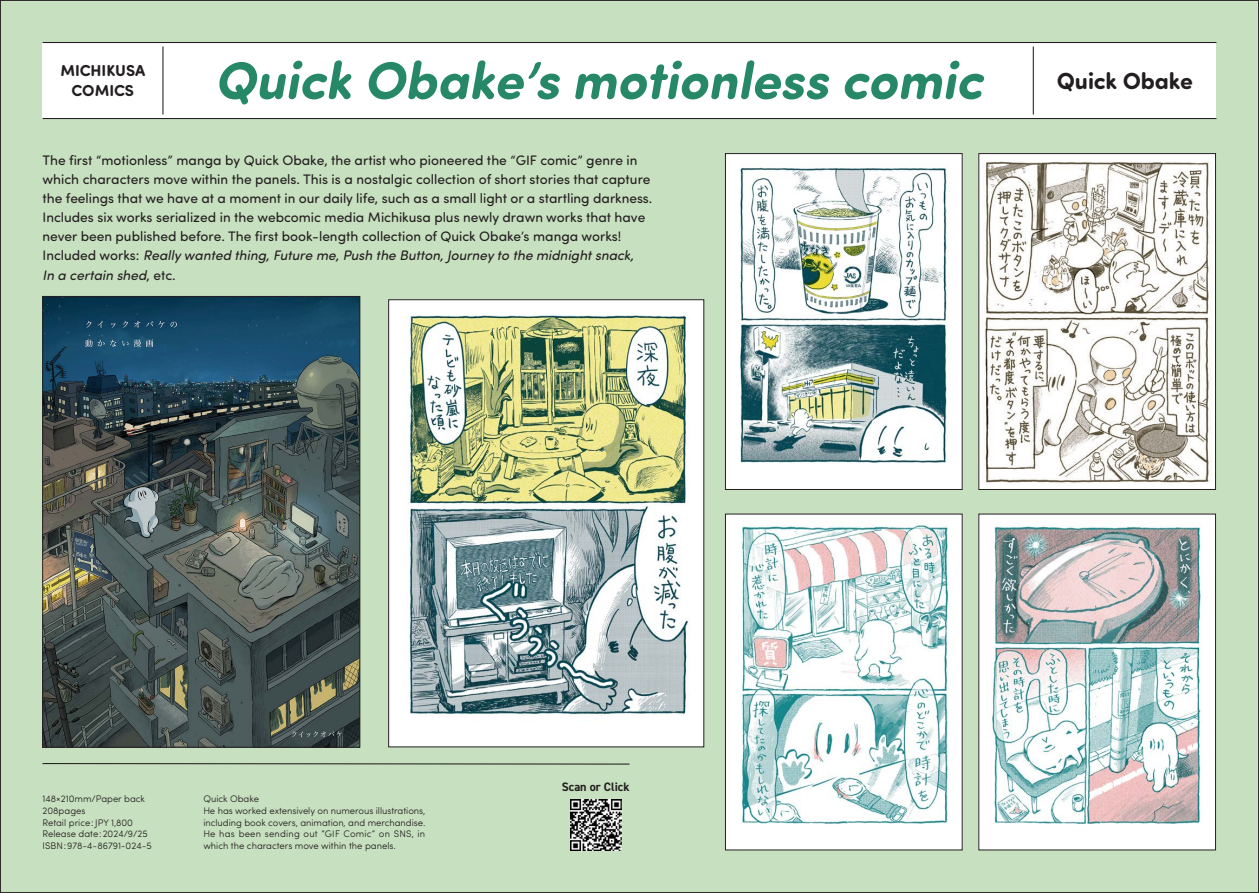
<style>
.page{position:relative;width:1259px;height:893px;background:#fff}
.page>*{position:absolute;margin:0;border:0;box-sizing:border-box;transform-origin:0 0}
.t1{font:italic 700 53.1px "Sofia Pro Soft";letter-spacing:-.005em;color:#268867}
.t2{font:700 23.4px "Sofia Pro Soft";letter-spacing:-.005em;color:#231f20}
.t3{font:700 15.9px "Sofia Pro Soft";color:#231f20}
.t4{font:13.8px/19.2px "Sofia Pro Soft";color:#231f20}
.t5{font:italic 13.8px "Sofia Pro Soft";color:#231f20}
.t6{font:700 12.15px "DIN2014";color:#231f20}
.t7{font:300 9.6px/11.7px "Sofia Pro Soft";color:#231f20}
.s1{font-style:normal}
</style>
<div class="page">
<div style="left:0;top:0;width:1258px;height:893px;background:#c7e0bf"></div>
<svg style="left:42px;top:763px;width:588px;height:2px"></svg>
<div style="left:43px;top:43px;width:1173px;height:76px;background:#fff"></div>
<hr style="left:43px;top:42px;width:1173px;height:1px;background:#231f20">
<hr style="left:43px;top:118px;width:1173px;height:1px;background:#231f20">
<hr style="left:162px;top:47px;width:1px;height:68px;background:#231f20">
<img style="left:570px;top:800px;width:51px;height:50px">
<img style="left:44px;top:298px;width:314px;height:447px">
<div style="left:42px;top:296px;width:318px;height:451px;border:1px solid #231f20"></div>
<img style="left:390px;top:301px;width:312px;height:444px">
<div style="left:388px;top:299px;width:316px;height:448px;border:1px solid #231f20"></div>
<hr style="left:1032px;top:47px;width:1px;height:68px;background:#231f20">
<img style="left:980px;top:155px;width:233px;height:333px">
<div style="left:978px;top:153px;width:237px;height:337px;border:1px solid #231f20"></div>
<img style="left:980px;top:516px;width:233px;height:332px">
<img style="left:727px;top:155px;width:233px;height:333px">
<div style="left:725px;top:153px;width:237px;height:337px;border:1px solid #231f20"></div>
<img style="left:727px;top:516px;width:233px;height:332px">
<p class="t3" style="left:60px;top:59px;width:87px">MICHIKUSA</p>
<p class="t3" style="left:71px;top:78px;width:64px">COMICS</p>
<p class="t1" style="left:214px;top:42px;width:769px">Quick Obake’s motionless comic</p>
<p class="t4" style="left:43px;top:150px;width:611px">The first “motionless” manga by Quick Obake, the artist who pioneered the “GIF comic” genre in which characters move within the panels. This is a nostalgic collection of short stories that capture the feelings that we have at a moment in our daily life, such as a small light or a startling darkness.</p>
<p class="t4" style="left:43px;top:207px;width:604px">Includes six works serialized in the webcomic media Michikusa plus newly drawn works that have never been published before. The first book-length collection of Quick Obake’s manga works!</p>
<p class="t5" style="left:43px;top:246px;width:592px"><span class="s1">Included works:</span> Really wanted thing, Future me, Push the Button, Journey to the midnight snack,</p>
<p class="t5" style="left:43px;top:265px;width:135px">In a certain shed<span class="s1">, etc.</span></p>
<p class="t2" style="left:1056px;top:63px;width:137px">Quick Obake</p>
<p class="t7" style="left:43px;top:793px;width:104px">148×210mm/Paper back</p>
<p class="t7" style="left:43px;top:804px;width:44px">208pages</p>
<p class="t7" style="left:43px;top:816px;width:92px">Retail price: JPY 1,800</p>
<p class="t7" style="left:43px;top:828px;width:107px">Release date:2024/9/25</p>
<p class="t7" style="left:43px;top:839px;width:111px">ISBN:978-4-86791-024-5</p>
<p class="t7" style="left:203px;top:793px;width:57px">Quick Obake</p>
<p class="t7" style="left:203px;top:804px;width:223px">He has worked extensively on numerous illustrations, including book covers, animation, and merchandise.</p>
<p class="t7" style="left:203px;top:828px;width:223px">He has been sending out “GIF Comic” on SNS, in which the characters move within the panels.</p>
<p class="t6" style="left:562px;top:778px;width:69px">Scan or Click</p>
</div>
